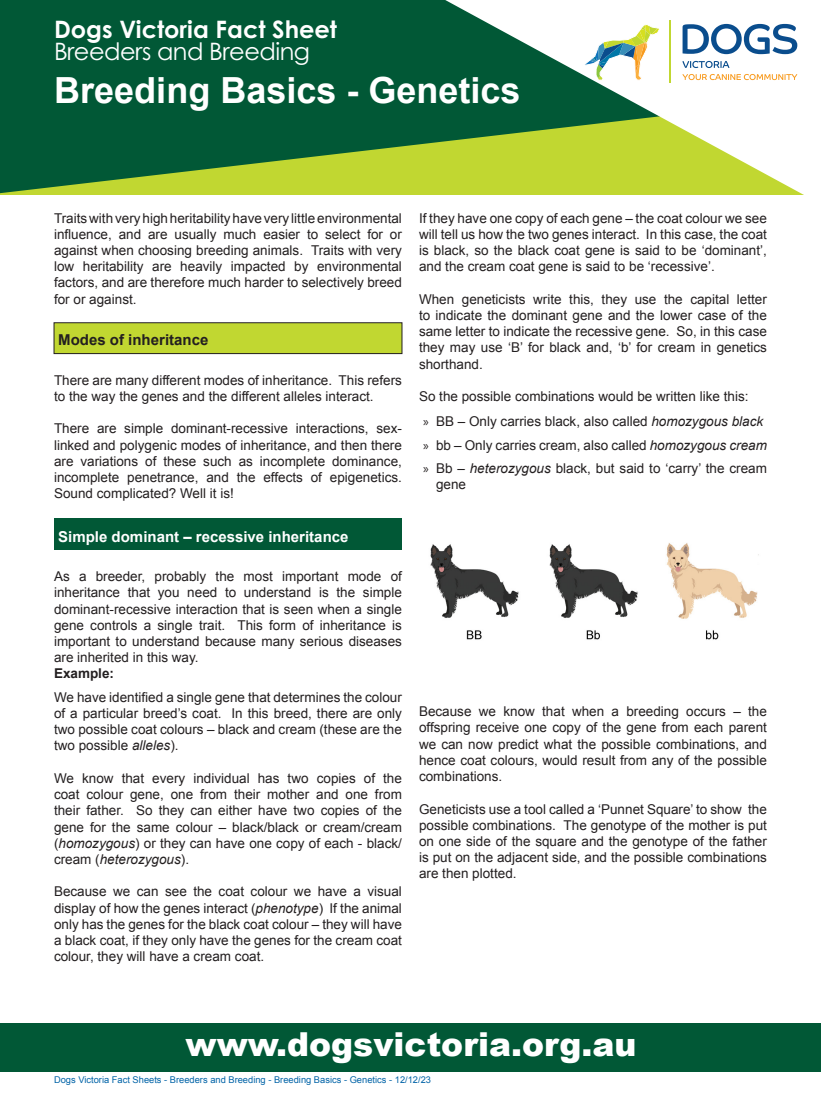
<style>
.page{position:relative;width:821px;height:1115px;background:#fff}
.page>*{position:absolute;margin:0;border:0;box-sizing:border-box;transform-origin:0 0}
.t1{font:700 36px "Arial";color:#fff}
.t2{font:900 33px "Arial";color:#fff}
.t3{font:700 24px "Century Gothic Pro";color:#fff}
.t4{font:24px "Century Gothic Pro";letter-spacing:-.02em;color:#fff}
.t5{font:700 15px "Arial";color:#fff}
.t6{font:700 15px "Arial";color:#231f20}
.t7{font:13.5px/16.2px "Arial";color:#231f20;text-align:justify}
.t8{font:700 13.5px "Arial";color:#231f20}
.t9{font:9.3px "Arial";color:#0163a7}
.s1{font-style:italic}
.s2{font-family:"Myriad Pro"}
</style>
<div class="page">
<div style="left:0;top:1022px;width:821px;height:49px;background:#015836"></div>
<div style="left:54px;top:322px;width:348px;height:31px;background:#c1d731"></div>
<div style="left:54px;top:322px;width:348px;height:31px;border:1px solid #231f20"></div>
<div style="left:54px;top:518px;width:348px;height:31px;background:#015836"></div>
<svg style="left:0;top:0;width:445px;height:193px;background:#1a6835"></svg>
<svg style="left:445px;top:0;width:359px;height:195px"></svg>
<svg style="left:682px;top:24px;width:115px;height:30px"></svg>
<svg style="left:682px;top:61px;width:47px;height:7px"></svg>
<svg style="left:682px;top:74px;width:115px;height:6px"></svg>
<hr style="left:669px;top:21px;width:1px;height:62px;background:#c1d731">
<svg style="left:581px;top:24px;width:79px;height:56px"></svg>
<img style="left:430px;top:543px;width:329px;height:97px">
<p class="t3" style="left:54px;top:14px;width:284px">Dogs Victoria Fact Sheet</p>
<p class="t4" style="left:54px;top:37px;width:257px">Breeders and Breeding</p>
<p class="t1" style="left:54px;top:67px;width:468px">Breeding Basics - Genetics</p>
<p class="t7" style="left:54px;top:210px;width:349px">Traits with very high heritability have very little environmental influence, and are usually much easier to select for or against when choosing breeding animals. Traits with very low heritability are heavily impacted by environmental factors, and are therefore much harder to selectively breed for or against.</p>
<p class="t6" style="left:58px;top:330px;width:152px">Modes of inheritance</p>
<p class="t7" style="left:54px;top:372px;width:349px">There are many different modes of inheritance. This refers to the way the genes and the different alleles interact.</p>
<p class="t7" style="left:54px;top:420px;width:349px">There are simple dominant-recessive interactions, sex&shy;linked and polygenic modes of inheritance, and then there are variations of these such as incomplete dominance, incomplete penetrance, and the effects of epigenetics.<br>Sound complicated? Well it is!</p>
<p class="t5" style="left:58px;top:526px;width:292px">Simple dominant – recessive inheritance</p>
<p class="t7" style="left:54px;top:568px;width:349px">As a breeder, probably the most important mode of inheritance that you need to understand is the simple dominant-recessive interaction that is seen when a single gene controls a single trait. This form of inheritance is important to understand because many serious diseases are inherited in this way.</p>
<p class="t8" style="left:54px;top:664px;width:62px">Example:</p>
<p class="t7" style="left:54px;top:689px;width:349px">We have identified a single gene that determines the colour of a particular breed’s coat. In this breed, there are only two possible coat colours – black and cream (these are the two possible <span class="s1">alleles</span>).</p>
<p class="t7" style="left:54px;top:770px;width:349px">We know that every individual has two copies of the coat colour gene, one from their mother and one from their father. So they can either have two copies of the gene for the same colour – black/black or cream/cream (<span class="s1">homozygous</span>) or they can have one copy of each - black/ cream (<span class="s1">heterozygous</span>).</p>
<p class="t7" style="left:54px;top:883px;width:349px">Because we can see the coat colour we have a visual display of how the genes interact (<span class="s1">phenotype</span>) If the animal only has the genes for the black coat colour – they will have a black coat, if they only have the genes for the cream coat colour, they will have a cream coat.</p>
<p class="t7" style="left:419px;top:210px;width:349px">If they have one copy of each gene – the coat colour we see will tell us how the two genes interact. In this case, the coat is black, so the black coat gene is said to be ‘dominant’, and the cream coat gene is said to be ‘recessive’.</p>
<p class="t7" style="left:419px;top:291px;width:349px">When geneticists write this, they use the capital letter to indicate the dominant gene and the lower case of the same letter to indicate the recessive gene. So, in this case they may use ‘B’ for black and, ‘b’ for cream in genetics shorthand.</p>
<p class="t7" style="left:419px;top:388px;width:331px">So the possible combinations would be written like this:</p>
<p class="t7" style="left:423px;top:413px;width:341px"><span class="s2">»</span> BB – Only carries black, also called <span class="s1">homozygous black</span></p>
<p class="t7" style="left:423px;top:437px;width:345px"><span class="s2">»</span> bb – Only carries cream, also called <span class="s1">homozygous cream</span></p>
<p class="t7" style="left:436px;top:460px;width:332px;text-indent:-13px"><span class="s2">»</span> Bb – <span class="s1">heterozygous</span> black, but said to ‘carry’ the cream gene</p>
<p class="t7" style="left:419px;top:703px;width:349px">Because we know that when a breeding occurs – the offspring receive one copy of the gene from each parent we can now predict what the possible combinations, and hence coat colours, would result from any of the possible combinations.</p>
<p class="t7" style="left:419px;top:800px;width:349px">Geneticists use a tool called a ‘Punnet Square’ to show the possible combinations. The genotype of the mother is put on one side of the square and the genotype of the father is put on the adjacent side, and the possible combinations are then plotted.</p>
<p class="t2" style="left:185px;top:1019px;width:452px">www.dogsvictoria.org.au</p>
<p class="t9" style="left:54px;top:1073px;width:378px">Dogs Victoria Fact Sheets - Breeders and Breeding - Breeding Basics - Genetics - 12/12/23</p>
</div>
